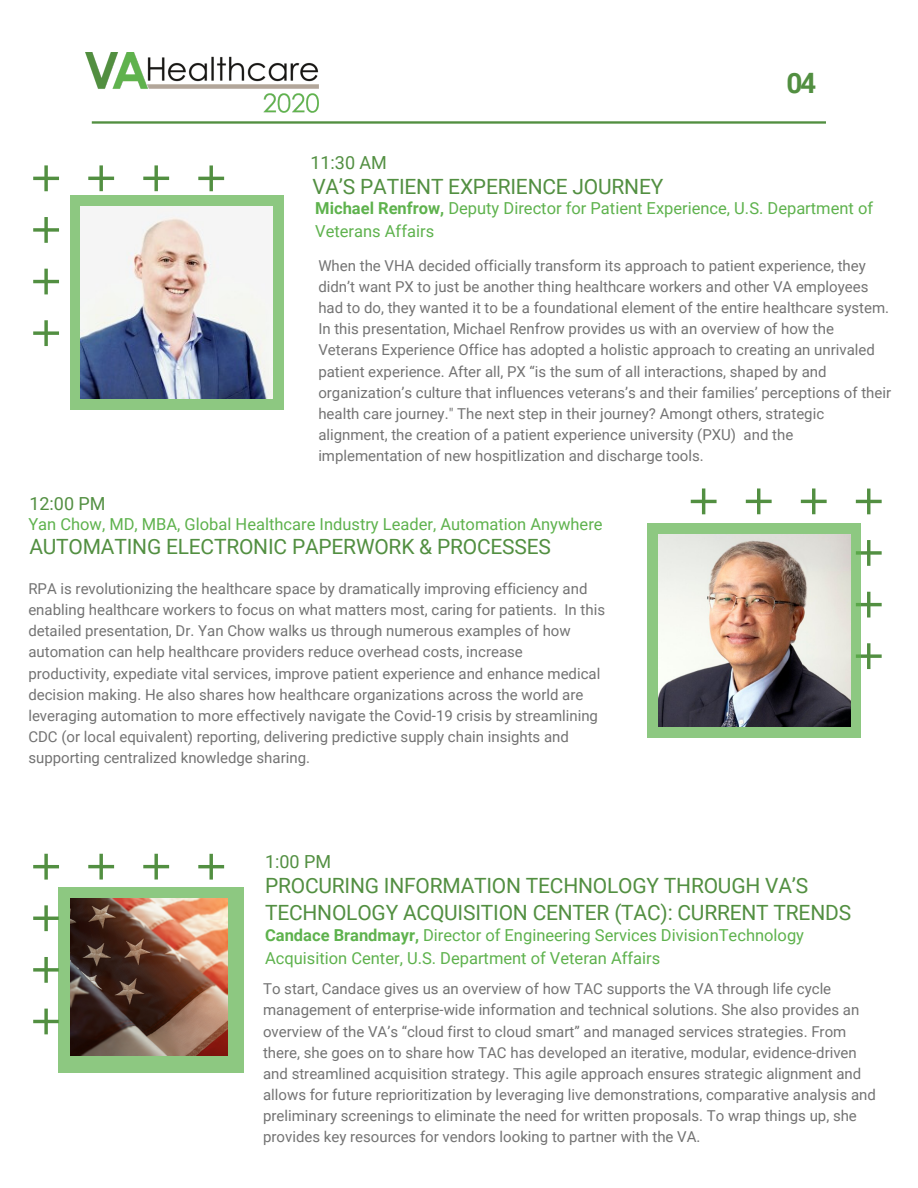
<style>
.page{position:relative;width:918px;height:1188px;background:#fff}
.page>*{position:absolute;margin:0;border:0;box-sizing:border-box;transform-origin:0 0}
.t1{font:700 28.05px "Roboto";color:#528f41}
.t2{font:21px/27.2px "Roboto";letter-spacing:-.01em;color:#528f41}
.t3{font:18px "Roboto";color:#528f41}
.t4{font:16.5px/23.1px "Roboto";color:#5eb24d}
.t5{font:15px/21.1px "Roboto";color:#737373}
.s1{font-weight:700}
</style>
<div class="page">
<svg style="left:92px;top:121px;width:734px;height:3px;background:#76a668"></svg>
<div style="left:70px;top:195px;width:214px;height:215px;background:#8dc881"></div>
<svg style="left:691px;top:488px;width:191px;height:181px"></svg>
<div style="left:647px;top:523px;width:214px;height:215px;background:linear-gradient(to right,#8dc881,#8dc881)"></div>
<svg style="left:33px;top:165px;width:191px;height:181px"></svg>
<img style="left:80px;top:206px;width:192px;height:192px">
<img style="left:86px;top:52px;width:233px;height:61px">
<img style="left:658px;top:534px;width:192px;height:192px">
<svg style="left:33px;top:854px;width:191px;height:180px"></svg>
<div style="left:58px;top:887px;width:186px;height:186px;background:#8dc881"></div>
<img style="left:70px;top:899px;width:157px;height:156px">
<h1 class="t1" style="left:786px;top:67px;width:31px">04</h1>
<p class="t3" style="left:29px;top:493px;width:78px">12:00 PM</p>
<p class="t3" style="left:310px;top:152px;width:78px">11:30 AM</p>
<h2 class="t2" style="left:312px;top:173px;width:353px">VA’S PATIENT EXPERIENCE JOURNEY</h2>
<p class="t4" style="left:315px;top:197px;width:559px"><span class="s1">Michael Renfrow,</span> Deputy Director for Patient Experience, U.S. Department of<br>Veterans Affairs</p>
<p class="t5" style="left:318px;top:255px;width:574px">When the VHA decided officially transform its approach to patient experience, they didn’t want PX to just be another thing healthcare workers and other VA employees had to do, they wanted it to be a foundational element of the entire healthcare system.<br>In this presentation, Michael Renfrow provides us with an overview of how the Veterans Experience Office has adopted a holistic approach to creating an unrivaled patient experience. After all, PX “is the sum of all interactions, shaped by and organization’s culture that influences veterans’s and their families’ perceptions of their health care journey." The next step in their journey? Amongt others, strategic alignment, the creation of a patient experience university (PXU) and the implementation of new hospitlization and discharge tools.</p>
<p class="t4" style="left:28px;top:513px;width:576px">Yan Chow, MD, MBA, Global Healthcare Industry Leader, Automation Anywhere</p>
<h2 class="t2" style="left:29px;top:533px;width:523px">AUTOMATING ELECTRONIC PAPERWORK &amp; PROCESSES</h2>
<p class="t5" style="left:28px;top:578px;width:578px">RPA is revolutionizing the healthcare space by dramatically improving efficiency and enabling healthcare workers to focus on what matters most, caring for patients. In this detailed presentation, Dr. Yan Chow walks us through numerous examples of how automation can help healthcare providers reduce overhead costs, increase productivity, expediate vital services, improve patient experience and enhance medical decision making. He also shares how healthcare organizations across the world are leveraging automation to more effectively navigate the Covid-19 crisis by streamlining CDC (or local equivalent) reporting, delivering predictive supply chain insights and supporting centralized knowledge sharing.</p>
<p class="t3" style="left:265px;top:851px;width:68px">1:00 PM</p>
<h2 class="t2" style="left:265px;top:872px;width:588px">PROCURING INFORMATION TECHNOLOGY THROUGH VA’S<br>TECHNOLOGY ACQUISITION CENTER (TAC): CURRENT TRENDS</h2>
<p class="t4" style="left:265px;top:923px;width:541px"><span class="s1">Candace Brandmayr,</span> Director of Engineering Services DivisionTechnology<br>Acquisition Center, U.S. Department of Veteran Affairs</p>
<p class="t5" style="left:263px;top:979px;width:614px">To start, Candace gives us an overview of how TAC supports the VA through life cycle management of enterprise-wide information and technical solutions. She also provides an overview of the VA’s “cloud first to cloud smart” and managed services strategies. From there, she goes on to share how TAC has developed an iterative, modular, evidence-driven and streamlined acquisition strategy. This agile approach ensures strategic alignment and allows for future reprioritization by leveraging live demonstrations, comparative analysis and preliminary screenings to eliminate the need for written proposals. To wrap things up, she provides key resources for vendors looking to partner with the VA.</p>
</div>
